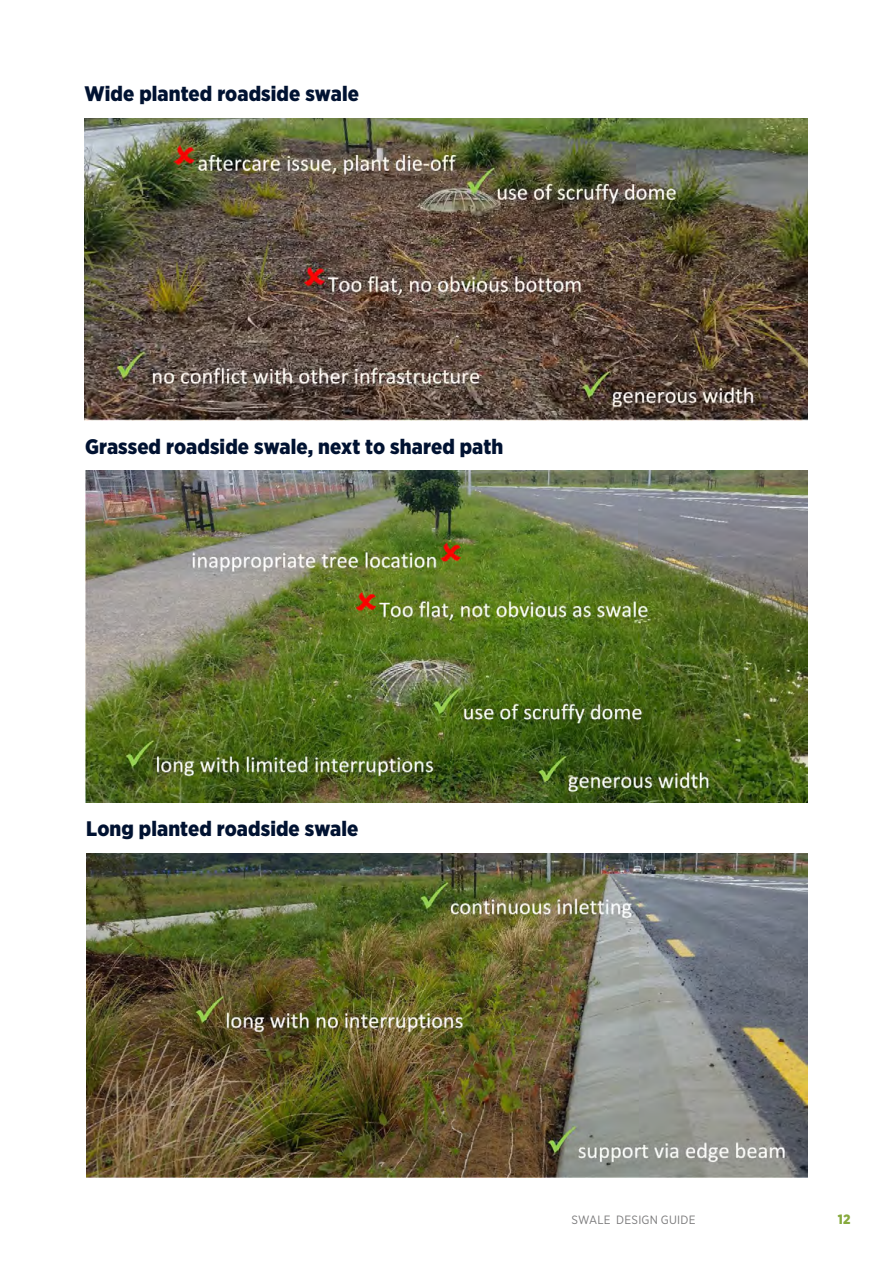
<style>
.page{position:relative;width:893px;height:1263px;background:#fff}
.page>*{position:absolute;margin:0;border:0;box-sizing:border-box;transform-origin:0 0}
.t1{font:900 21px "Gotham Narrow";letter-spacing:.005em;color:#001231}
.t2{font:900 13.5px "Gotham Narrow";color:#87aa3e}
.t3{font:12px "Gotham Narrow";letter-spacing:.02em;color:#414042}
</style>
<div class="page">
<img style="left:86px;top:853px;width:722px;height:325px">
<img style="left:85px;top:118px;width:722px;height:302px">
<img style="left:85px;top:471px;width:723px;height:331px">
<p class="t1" style="left:85px;top:80px;width:276px">Wide planted roadside swale</p>
<p class="t1" style="left:85px;top:433px;width:420px">Grassed roadside swale, next to shared path</p>
<p class="t1" style="left:86px;top:815px;width:274px">Long planted roadside swale</p>
<p class="t3" style="left:571px;top:1212px;width:126px">SWALE DESIGN GUIDE</p>
<p class="t2" style="left:838px;top:1210px;width:14px">12</p>
</div>
